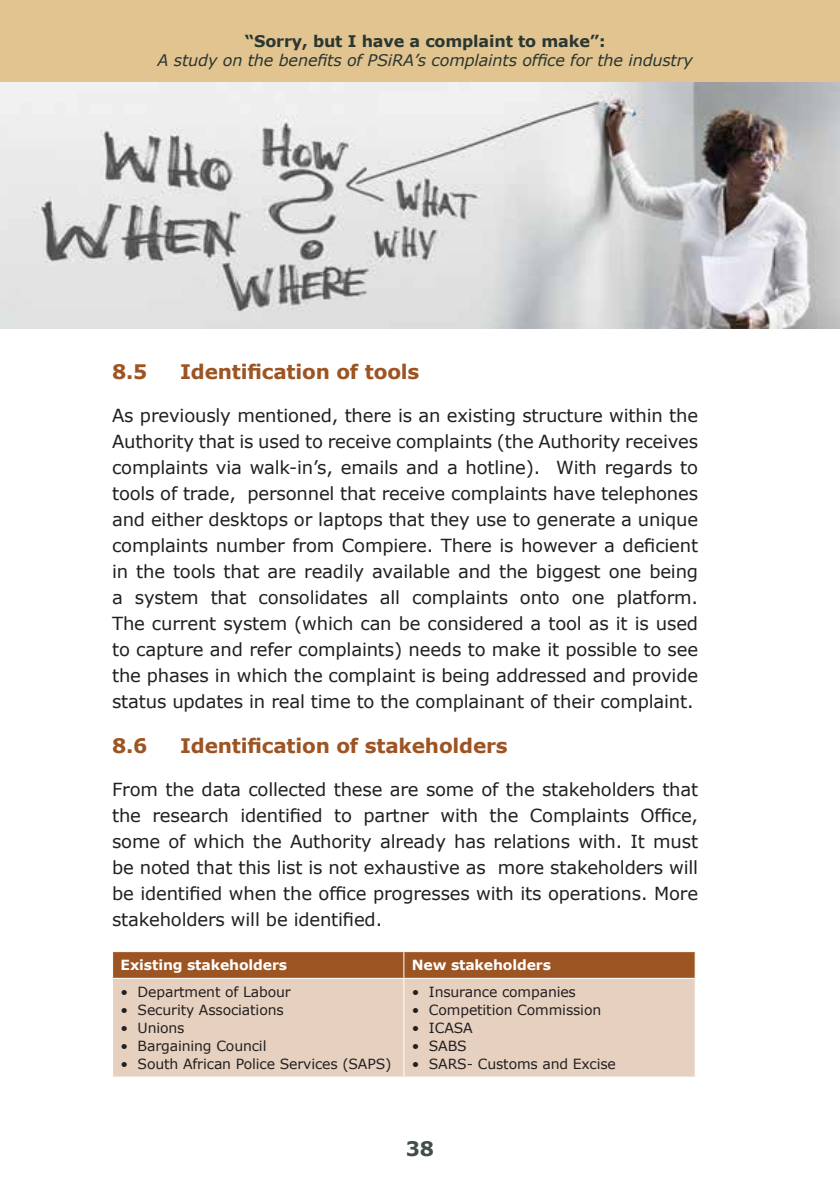
<style>
.page{position:relative;width:840px;height:1191px;background:#fff}
.page>*{position:absolute;margin:0;border:0;box-sizing:border-box;transform-origin:0 0}
.t1{font:700 20px "Verdana";letter-spacing:-.01em;color:#9d5423}
.t2{font:700 20px "Verdana";color:#424e48}
.t3{font:18px/26px "Verdana";letter-spacing:-.01em;color:#231f20;text-align:justify}
.t4{font:italic 16px "Verdana";letter-spacing:-.01em;color:#2b3731}
.t5{font:700 16px "Verdana";letter-spacing:-.01em;color:#2b3731}
.t6{font:14px "Verdana";letter-spacing:-.01em;color:#231f20}
.t7{font:700 14px "Verdana";letter-spacing:-.01em;color:#fff}
</style>
<div class="page">
<div style="left:113px;top:978px;width:581px;height:98px;background:#e6d1c0"></div>
<svg style="left:112px;top:951px;width:583px;height:26px;background:#a15b2c"></svg>
<hr style="left:403px;top:978px;width:1px;height:98px;background:#fff">
<img style="left:0;top:83px;width:839px;height:245px">
<div style="left:0;top:0;width:839px;height:82px;background:#e2c491"></div>
<p class="t5" style="left:245px;top:30px;width:362px">“Sorry, but I have a complaint to make”:</p>
<p class="t4" style="left:157px;top:50px;width:536px">A study on the benefits of PSiRA’s complaints office for the industry</p>
<p class="t1" style="left:112px;top:358px;width:37px">8.5</p>
<p class="t1" style="left:180px;top:358px;width:240px">Identification of tools</p>
<p class="t3" style="left:112px;top:402px;width:587px">As previously mentioned, there is an existing structure within the Authority that is used to receive complaints (the Authority receives complaints via walk-in’s, emails and a hotline). With regards to tools of trade, personnel that receive complaints have telephones and either desktops or laptops that they use to generate a unique complaints number from Compiere. There is however a deficient in the tools that are readily available and the biggest one being a system that consolidates all complaints onto one platform.<br>The current system (which can be considered a tool as it is used to capture and refer complaints) needs to make it possible to see the phases in which the complaint is being addressed and provide status updates in real time to the complainant of their complaint.</p>
<p class="t1" style="left:112px;top:732px;width:37px">8.6</p>
<p class="t1" style="left:180px;top:732px;width:329px">Identification of stakeholders</p>
<p class="t3" style="left:112px;top:776px;width:587px">From the data collected these are some of the stakeholders that the research identified to partner with the Complaints Office, some of which the Authority already has relations with. It must be noted that this list is not exhaustive as more stakeholders will be identified when the office progresses with its operations. More stakeholders will be identified.</p>
<p class="t7" style="left:120px;top:956px;width:168px">Existing stakeholders</p>
<p class="t7" style="left:411px;top:956px;width:140px">New stakeholders</p>
<p class="t6" style="left:120px;top:983px;width:172px">• Department of Labour</p>
<p class="t6" style="left:120px;top:1001px;width:164px">• Security Associations</p>
<p class="t6" style="left:120px;top:1019px;width:65px">• Unions</p>
<p class="t6" style="left:120px;top:1037px;width:147px">• Bargaining Council</p>
<p class="t6" style="left:120px;top:1055px;width:272px">• South African Police Services (SAPS)</p>
<p class="t6" style="left:411px;top:983px;width:165px">• Insurance companies</p>
<p class="t6" style="left:411px;top:1001px;width:191px">• Competition Commission</p>
<p class="t6" style="left:411px;top:1019px;width:62px">• ICASA</p>
<p class="t6" style="left:411px;top:1037px;width:56px">• SABS</p>
<p class="t6" style="left:411px;top:1055px;width:205px">• SARS- Customs and Excise</p>
<p class="t2" style="left:405px;top:1135px;width:30px">38</p>
</div>
